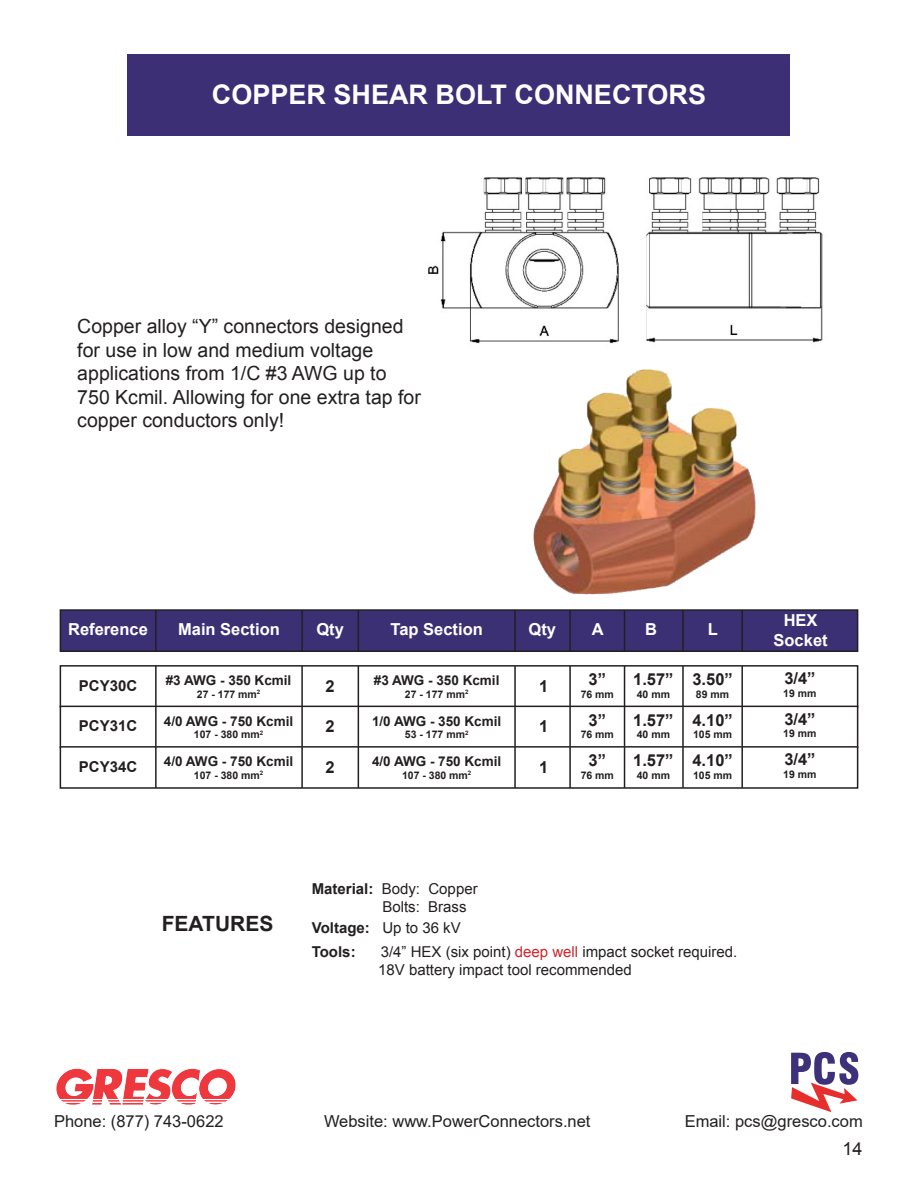
<style>
.page{position:relative;width:918px;height:1188px;background:#fff}
.page>*{position:absolute;margin:0;border:0;box-sizing:border-box;transform-origin:0 0}
.t1{font:700 27px "Arial";color:#fff}
.t2{font:700 21px "Arial";color:#231f20}
.t3{font:19.5px/23.4px "Arial";color:#231f20}
.t4{font:18px "Arial";color:#231f20}
.t5{font:16.5px "Arial";color:#231f20}
.t6{font:700 16.5px "Arial";color:#231f20}
.t7{font:700 16.5px "Arial";color:#fff}
.t8{font:15px "Arial";color:#231f20}
.t9{font:700 15px "Arial";color:#231f20}
.t10{font:700 13.5px "Arial";color:#231f20}
.t11{font:700 10.5px "Arial";color:#231f20}
.s1{font-weight:700}
.s2{font-weight:400}
.s3{color:#d1232a}
</style>
<div class="page">
<svg style="left:791px;top:1052px;width:67px;height:60px"></svg>
<img style="left:56px;top:1068px;width:180px;height:37px">
<div style="left:128px;top:55px;width:662px;height:81px;background:#3c2f75"></div>
<img style="left:428px;top:177px;width:395px;height:167px">
<div style="left:60px;top:610px;width:798px;height:41px;background:#3c3075"></div>
<div style="left:60px;top:609px;width:798px;height:43px;border:2px solid #231f20"></div>
<div style="left:60px;top:665px;width:798px;height:43px;border:2px solid #231f20"></div>
<hr style="left:155px;top:666px;width:2px;height:41px;background:#231f20">
<hr style="left:301px;top:666px;width:2px;height:41px;background:#231f20">
<hr style="left:569px;top:666px;width:2px;height:41px;background:#231f20">
<hr style="left:514px;top:666px;width:2px;height:41px;background:#231f20">
<hr style="left:358px;top:666px;width:1px;height:41px;background:#231f20">
<hr style="left:624px;top:666px;width:1px;height:41px;background:#231f20">
<hr style="left:682px;top:666px;width:2px;height:41px;background:#231f20">
<hr style="left:741px;top:666px;width:2px;height:41px;background:#231f20">
<hr style="left:155px;top:610px;width:2px;height:41px;background:#231f20">
<hr style="left:301px;top:610px;width:2px;height:41px;background:#231f20">
<hr style="left:569px;top:610px;width:2px;height:41px;background:#231f20">
<hr style="left:514px;top:610px;width:2px;height:41px;background:#231f20">
<hr style="left:358px;top:610px;width:1px;height:41px;background:#231f20">
<hr style="left:624px;top:610px;width:1px;height:41px;background:#231f20">
<hr style="left:682px;top:610px;width:2px;height:41px;background:#231f20">
<hr style="left:741px;top:610px;width:2px;height:41px;background:#231f20">
<div style="left:60px;top:706px;width:798px;height:42px;border:2px solid #231f20"></div>
<hr style="left:155px;top:706px;width:2px;height:41px;background:#231f20">
<hr style="left:301px;top:706px;width:2px;height:41px;background:#231f20">
<hr style="left:569px;top:707px;width:2px;height:41px;background:#231f20">
<hr style="left:514px;top:707px;width:2px;height:41px;background:#231f20">
<hr style="left:358px;top:706px;width:1px;height:41px;background:#231f20">
<hr style="left:624px;top:706px;width:1px;height:41px;background:#231f20">
<hr style="left:682px;top:706px;width:2px;height:41px;background:#231f20">
<hr style="left:741px;top:706px;width:2px;height:41px;background:#231f20">
<div style="left:60px;top:746px;width:798px;height:43px;border:2px solid #231f20"></div>
<hr style="left:155px;top:747px;width:2px;height:41px;background:#231f20">
<hr style="left:301px;top:747px;width:2px;height:41px;background:#231f20">
<hr style="left:569px;top:747px;width:2px;height:41px;background:#231f20">
<hr style="left:514px;top:747px;width:2px;height:41px;background:#231f20">
<hr style="left:358px;top:747px;width:1px;height:41px;background:#231f20">
<hr style="left:624px;top:747px;width:1px;height:41px;background:#231f20">
<hr style="left:682px;top:747px;width:2px;height:41px;background:#231f20">
<hr style="left:741px;top:747px;width:2px;height:41px;background:#231f20">
<img style="left:533px;top:369px;width:223px;height:226px">
<p class="t1" style="left:212px;top:76px;width:496px">COPPER SHEAR BOLT CONNECTORS</p>
<p class="t3" style="left:77px;top:315px;width:345px">Copper alloy “Y” connectors designed for use in low and medium voltage applications from 1/C #3 AWG up to 750 Kcmil. Allowing for one extra tap for copper conductors only!</p>
<p class="t7" style="left:68px;top:617px;width:81px">Reference</p>
<p class="t7" style="left:178px;top:617px;width:103px">Main Section</p>
<p class="t7" style="left:316px;top:617px;width:29px">Qty</p>
<p class="t7" style="left:391px;top:617px;width:94px">Tap Section</p>
<p class="t7" style="left:529px;top:617px;width:29px">Qty</p>
<p class="t7" style="left:592px;top:617px;width:13px">A</p>
<p class="t7" style="left:645px;top:617px;width:13px">B</p>
<p class="t7" style="left:708px;top:617px;width:12px">L</p>
<p class="t9" style="left:79px;top:675px;width:60px">PCY30C</p>
<p class="t10" style="left:166px;top:671px;width:127px">#3 AWG - 350 Kcmil</p>
<p class="t11" style="left:197px;top:687px;width:65px">27 - 177 mm<sup>2</sup></p>
<p class="t6" style="left:326px;top:674px;width:11px">2</p>
<p class="t10" style="left:374px;top:671px;width:127px">#3 AWG - 350 Kcmil</p>
<p class="t11" style="left:405px;top:687px;width:65px">27 - 177 mm<sup>2</sup></p>
<p class="t6" style="left:539px;top:674px;width:11px">1</p>
<p class="t6" style="left:589px;top:668px;width:19px">3”</p>
<p class="t11" style="left:581px;top:687px;width:35px">76 mm</p>
<p class="t6" style="left:633px;top:668px;width:42px">1.57”</p>
<p class="t11" style="left:637px;top:687px;width:35px">40 mm</p>
<p class="t6" style="left:692px;top:668px;width:42px">3.50”</p>
<p class="t11" style="left:696px;top:687px;width:35px">89 mm</p>
<p class="t9" style="left:79px;top:715px;width:60px">PCY31C</p>
<p class="t10" style="left:164px;top:712px;width:131px">4/0 AWG - 750 Kcmil</p>
<p class="t11" style="left:194px;top:727px;width:71px">107 - 380 mm<sup>2</sup></p>
<p class="t6" style="left:326px;top:715px;width:11px">2</p>
<p class="t10" style="left:372px;top:712px;width:131px">1/0 AWG - 350 Kcmil</p>
<p class="t11" style="left:405px;top:727px;width:65px">53 - 177 mm<sup>2</sup></p>
<p class="t6" style="left:539px;top:715px;width:11px">1</p>
<p class="t6" style="left:589px;top:708px;width:19px">3”</p>
<p class="t11" style="left:581px;top:727px;width:35px">76 mm</p>
<p class="t6" style="left:633px;top:708px;width:42px">1.57”</p>
<p class="t11" style="left:637px;top:727px;width:35px">40 mm</p>
<p class="t6" style="left:692px;top:708px;width:42px">4.10”</p>
<p class="t11" style="left:693px;top:727px;width:41px">105 mm</p>
<p class="t9" style="left:79px;top:756px;width:60px">PCY34C</p>
<p class="t10" style="left:164px;top:752px;width:131px">4/0 AWG - 750 Kcmil</p>
<p class="t11" style="left:194px;top:768px;width:71px">107 - 380 mm<sup>2</sup></p>
<p class="t6" style="left:326px;top:755px;width:11px">2</p>
<p class="t10" style="left:372px;top:752px;width:131px">4/0 AWG - 750 Kcmil</p>
<p class="t11" style="left:402px;top:768px;width:71px">107 - 380 mm<sup>2</sup></p>
<p class="t6" style="left:539px;top:755px;width:11px">1</p>
<p class="t6" style="left:589px;top:749px;width:19px">3”</p>
<p class="t11" style="left:581px;top:768px;width:35px">76 mm</p>
<p class="t6" style="left:633px;top:749px;width:42px">1.57”</p>
<p class="t11" style="left:637px;top:768px;width:35px">40 mm</p>
<p class="t6" style="left:692px;top:749px;width:42px">4.10”</p>
<p class="t11" style="left:693px;top:768px;width:41px">105 mm</p>
<p class="t7" style="left:784px;top:608px;width:35px">HEX</p>
<p class="t7" style="left:774px;top:628px;width:56px">Socket</p>
<p class="t6" style="left:784px;top:667px;width:33px">3/4”</p>
<p class="t11" style="left:783px;top:686px;width:35px">19 mm</p>
<p class="t6" style="left:784px;top:707px;width:33px">3/4”</p>
<p class="t11" style="left:783px;top:726px;width:35px">19 mm</p>
<p class="t6" style="left:784px;top:748px;width:33px">3/4”</p>
<p class="t11" style="left:783px;top:767px;width:35px">19 mm</p>
<p class="t2" style="left:162px;top:908px;width:113px">FEATURES</p>
<p class="t8" style="left:312px;top:879px;width:167px"><span class="s1">Material:</span> Body: Copper</p>
<p class="t8" style="left:382px;top:897px;width:86px">Bolts: Brass</p>
<p class="t9" style="left:312px;top:917px;width:150px">Voltage: <span class="s2">Up to 36 kV</span></p>
<p class="t9" style="left:312px;top:941px;width:45px">Tools:</p>
<p class="t8" style="left:381px;top:942px;width:358px">3/4” HEX (six point) <span class="s3">deep well</span> impact socket required.</p>
<p class="t8" style="left:378px;top:960px;width:255px">18V battery impact tool recommended</p>
<p class="t5" style="left:54px;top:1109px;width:171px">Phone: (877) 743-0622</p>
<p class="t5" style="left:324px;top:1109px;width:268px">Website: www.PowerConnectors.net</p>
<p class="t5" style="left:685px;top:1109px;width:180px">Email: pcs@gresco.com</p>
<p class="t4" style="left:842px;top:1136px;width:22px">14</p>
</div>
